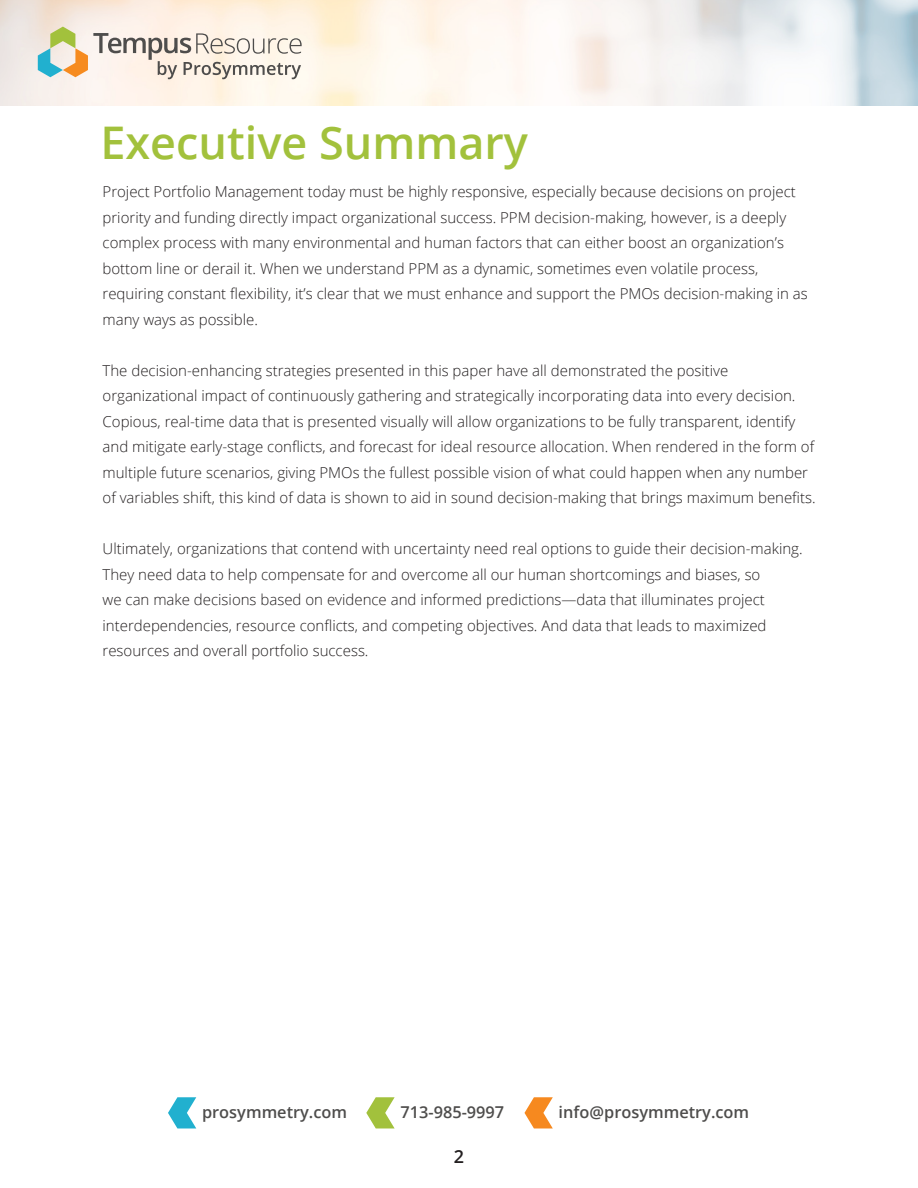
<style>
.page{position:relative;width:918px;height:1188px;background:#fff}
.page>*{position:absolute;margin:0;border:0;box-sizing:border-box;transform-origin:0 0}
.t1{font:600 45px "Open Sans";color:#a2c13c}
.t2{font:600 18px "Open Sans";color:#231f20}
.t3{font:600 16.35px "Open Sans";color:#4e4d4c}
.t4{font:300 15px/25.5px "Open Sans";color:#231f20}
</style>
<div class="page">
<svg style="left:168px;top:1097px;width:28px;height:31px"></svg>
<svg style="left:366px;top:1097px;width:29px;height:31px"></svg>
<svg style="left:524px;top:1097px;width:29px;height:31px"></svg>
<svg style="left:38px;top:27px;width:264px;height:52px;background:#dcd6c8"></svg>
<p class="t1" style="left:100px;top:112px;width:429px">Executive Summary</p>
<p class="t4" style="left:103px;top:179px;width:707px">Project Portfolio Management today must be highly responsive, especially because decisions on project priority and funding directly impact organizational success. PPM decision-making, however, is a deeply complex process with many environmental and human factors that can either boost an organization’s bottom line or derail it. When we understand PPM as a dynamic, sometimes even volatile process, requiring constant flexibility, it’s clear that we must enhance and support the PMOs decision-making in as many ways as possible.</p>
<p class="t4" style="left:103px;top:357px;width:715px">The decision-enhancing strategies presented in this paper have all demonstrated the positive organizational impact of continuously gathering and strategically incorporating data into every decision.<br>Copious, real-time data that is presented visually will allow organizations to be fully transparent, identify and mitigate early-stage conflicts, and forecast for ideal resource allocation. When rendered in the form of multiple future scenarios, giving PMOs the fullest possible vision of what could happen when any number of variables shift, this kind of data is shown to aid in sound decision-making that brings maximum benefits.</p>
<p class="t4" style="left:103px;top:536px;width:702px">Ultimately, organizations that contend with uncertainty need real options to guide their decision-making.<br>They need data to help compensate for and overcome all our human shortcomings and biases, so<br>we can make decisions based on evidence and informed predictions—data that illuminates project interdependencies, resource conflicts, and competing objectives. And data that leads to maximized resources and overall portfolio success.</p>
<p class="t3" style="left:202px;top:1101px;width:147px">prosymmetry.com</p>
<p class="t3" style="left:400px;top:1101px;width:105px">713-985-9997</p>
<p class="t3" style="left:559px;top:1101px;width:192px">info@prosymmetry.com</p>
<p class="t2" style="left:454px;top:1144px;width:12px">2</p>
</div>
